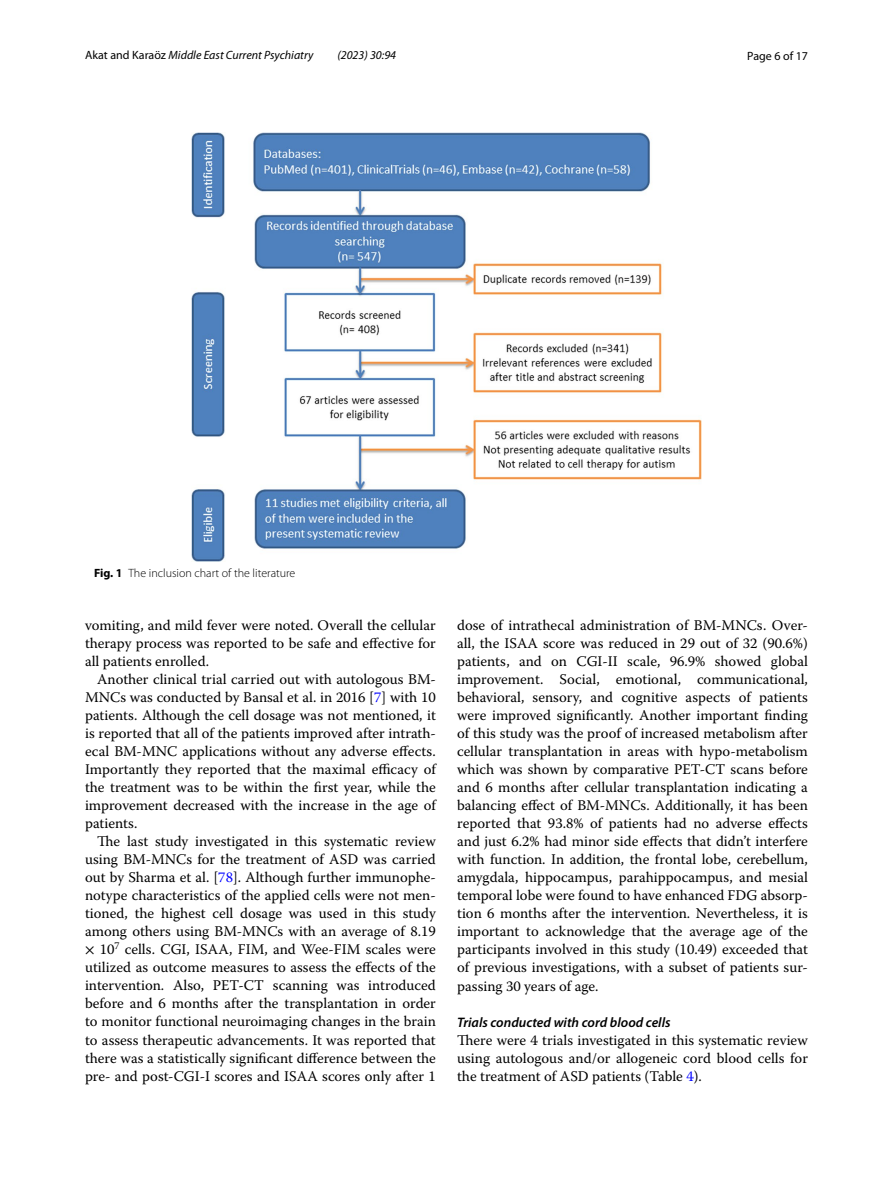
<style>
.page{position:relative;width:893px;height:1187px;background:#fff}
.page>*{position:absolute;margin:0;border:0;box-sizing:border-box;transform-origin:0 0}
.t1{font:14.7px/18px "Warnock Pro";color:#000;text-align:justify}
.t2{font:italic 600 13.8px "Myriad Pro";color:#000}
.t3{font:italic 12px "Myriad Pro";color:#000}
.t4{font:300 12px "Myriad Pro";color:#000}
.t5{font:12px "Myriad Pro";color:#000}
.s1{font-style:normal}
.s2{font-weight:700}
.s3{color:#00f}
.s4{font-family:"STIX"}
</style>
<div class="page">
<img style="left:191px;top:133px;width:511px;height:428px">
<p class="t3" style="left:85px;top:48px;width:230px"><span class="s1">Akat and Karaöz</span> Middle East Current Psychiatry</p>
<p class="t3" style="left:337px;top:48px;width:60px">(2023) 30:94</p>
<p class="t5" style="left:747px;top:48px;width:62px">Page 6 of 17</p>
<p class="t4" style="left:94px;top:566px;width:203px"><span class="s2">Fig. 1</span> The inclusion chart of the literature</p>
<p class="t1" style="left:85px;top:616px;width:352px">vomiting, and mild fever were noted. Overall the cellular therapy process was reported to be safe and effective for all patients enrolled.</p>
<p class="t1" style="left:85px;top:670px;width:352px;text-indent:12px">Another clinical trial carried out with autologous BM-MNCs was conducted by Bansal et al. in 2016 [<span class="s3">7</span>] with 10 patients. Although the cell dosage was not mentioned, it is reported that all of the patients improved after intrath&shy;ecal BM-MNC applications without any adverse effects.<br>Importantly they reported that the maximal efficacy of the treatment was to be within the first year, while the improvement decreased with the increase in the age of patients.</p>
<p class="t1" style="left:85px;top:832px;width:352px;text-indent:12px">The last study investigated in this systematic review using BM-MNCs for the treatment of ASD was carried out by Sharma et al. [<span class="s3">78</span>]. Although further immunophe&shy;notype characteristics of the applied cells were not men&shy;tioned, the highest cell dosage was used in this study among others using BM-MNCs with an average of 8.19 <span class="s4">×</span> 10<sup>7</sup> cells. CGI, ISAA, FIM, and Wee-FIM scales were utilized as outcome measures to assess the effects of the intervention. Also, PET-CT scanning was introduced before and 6 months after the transplantation in order to monitor functional neuroimaging changes in the brain to assess therapeutic advancements. It was reported that there was a statistically significant difference between the pre- and post-CGI-I scores and ISAA scores only after 1</p>
<p class="t1" style="left:457px;top:616px;width:352px">dose of intrathecal administration of BM-MNCs. Over&shy;all, the ISAA score was reduced in 29 out of 32 (90.6%) patients, and on CGI-II scale, 96.9% showed global improvement. Social, emotional, communicational, behavioral, sensory, and cognitive aspects of patients were improved significantly. Another important finding of this study was the proof of increased metabolism after cellular transplantation in areas with hypo-metabolism which was shown by comparative PET-CT scans before and 6 months after cellular transplantation indicating a balancing effect of BM-MNCs. Additionally, it has been reported that 93.8% of patients had no adverse effects and just 6.2% had minor side effects that didn’t interfere with function. In addition, the frontal lobe, cerebellum, amygdala, hippocampus, parahippocampus, and mesial temporal lobe were found to have enhanced FDG absorp&shy;tion 6 months after the intervention. Nevertheless, it is important to acknowledge that the average age of the participants involved in this study (10.49) exceeded that of previous investigations, with a subset of patients sur&shy;passing 30 years of age.</p>
<p class="t2" style="left:457px;top:1013px;width:215px">Trials conducted with cord blood cells</p>
<p class="t1" style="left:457px;top:1030px;width:352px">There were 4 trials investigated in this systematic review using autologous and/or allogeneic cord blood cells for the treatment of ASD patients (Table <span class="s3">4</span>).</p>
</div>
